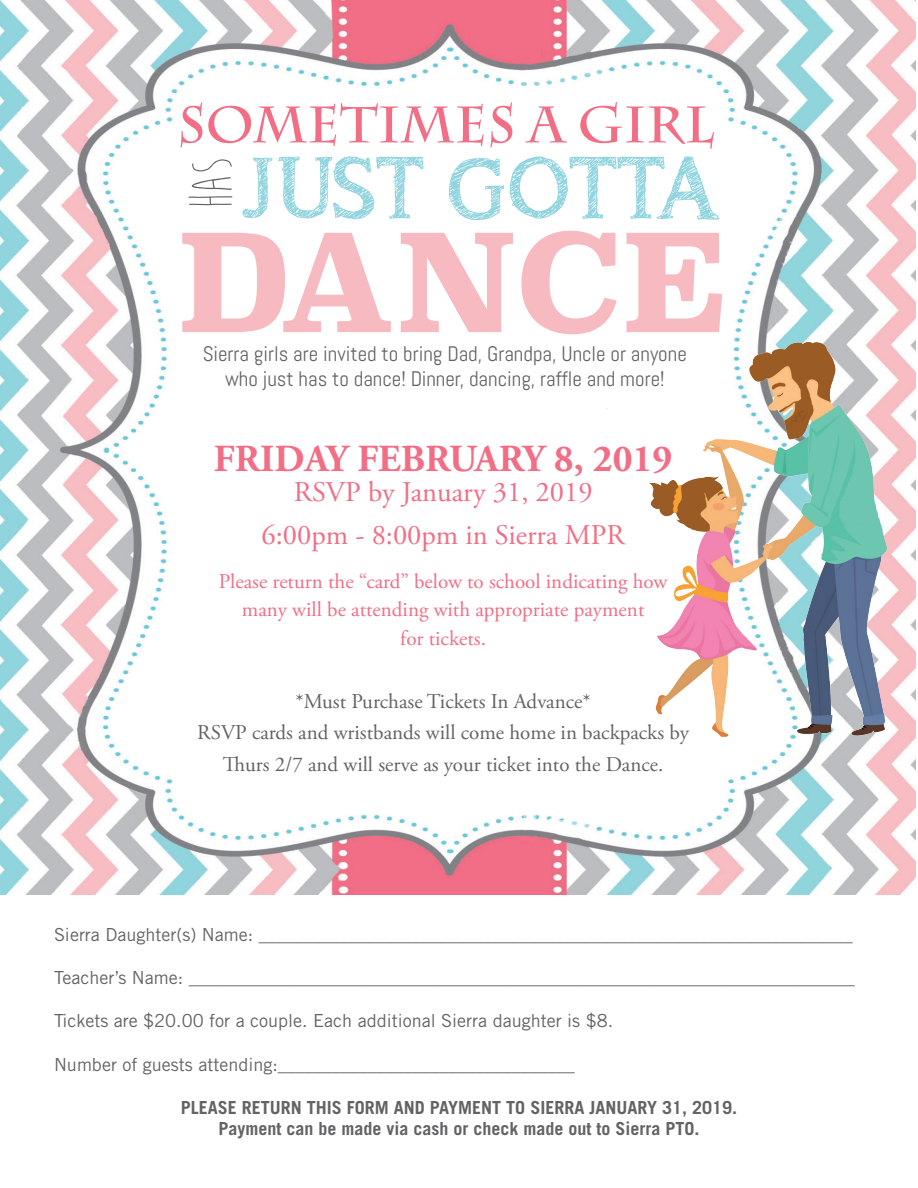
<style>
.page{position:relative;width:918px;height:1188px;background:#fff}
.page>*{position:absolute;margin:0;border:0;box-sizing:border-box;transform-origin:0 0}
.t1{font:700 133.65px "Superclarendon";color:#f7bac1}
.t2{font:85.8px "asongforjennifer";color:#90d4df}
.t3{font:60px "Moon Flower";color:#636366}
.t4{font:700 51.15px "Charlemagne Std";color:#f16e85}
.t5{font:700 38.25px "Adobe Garamond Pro";color:#f16e85}
.t6{font:28.5px/43.5px "Adobe Garamond Pro";color:#f16e85;text-align:center}
.t7{font:21px/31.5px "Adobe Garamond Pro";color:#636366;text-align:center}
.t8{font:21px/25.2px "Abel";color:#636366;text-align:center}
.t9{font:21px/28.5px "Adobe Garamond Pro";color:#f16e85;text-align:center}
.t10{font:18px "Trade Gothic";color:#636366}
.t11{font:700 18px/21.6px "Trade Gothic";color:#636366;text-align:center}
</style>
<div class="page">
<img style="left:0;top:0;width:916px;height:894px">
<img style="left:598px;top:321px;width:318px;height:449px">
<h3 class="t4" style="left:177px;top:95px;width:539px">SOMETIMES A GIRL</h3>
<h2 class="t2" style="left:243px;top:137px;width:477px">JUST GOTTA</h2>
<h1 class="t1" style="left:177px;top:184px;width:553px">DANCE</h1>
<h3 class="t3" style="left:181px;top:209px;width:54px;rotate:-90deg">HAS</h3>
<p class="t8" style="left:203px;top:341px;width:486px">Sierra girls are invited to bring Dad, Grandpa, Uncle or anyone who just has to dance! Dinner, dancing, raffle and more!</p>
<h3 class="t5" style="left:214px;top:436px;width:460px">FRIDAY FEBRUARY 8, 2019</h3>
<h3 class="t6" style="left:262px;top:471px;width:365px">RSVP by January 31, 2019<br>6:00pm - 8:00pm in Sierra MPR</h3>
<p class="t9" style="left:219px;top:567px;width:450px">Please return the “card” below to school indicating how many will be attending with appropriate payment<br>for tickets.</p>
<p class="t7" style="left:197px;top:686px;width:493px">*Must Purchase Tickets In Advance*<br>RSVP cards and wristbands will come home in backpacks by<br>Thurs 2/7 and will serve as your ticket into the Dance.</p>
<p class="t10" style="left:54px;top:924px;width:800px">Sierra Daughter(s) Name: __________________________________________________________________</p>
<p class="t10" style="left:54px;top:967px;width:802px">Teacher’s Name: __________________________________________________________________________</p>
<p class="t10" style="left:54px;top:1010px;width:561px">Tickets are $20.00 for a couple. Each additional Sierra daughter is $8.</p>
<p class="t10" style="left:54px;top:1053px;width:522px">Number of guests attending:_________________________________</p>
<p class="t11" style="left:181px;top:1096px;width:558px">PLEASE RETURN THIS FORM AND PAYMENT TO SIERRA JANUARY 31, 2019.<br>Payment can be made via cash or check made out to Sierra PTO.</p>
</div>
